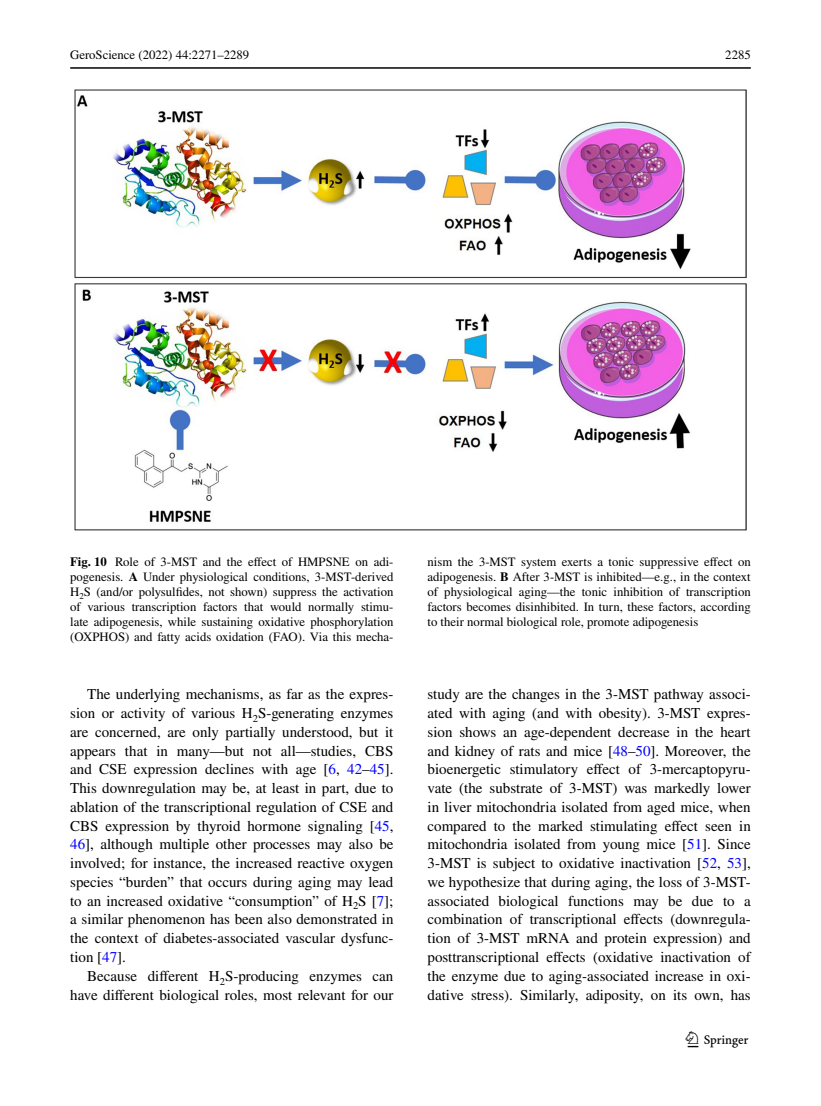
<style>
.page{position:relative;width:821px;height:1106px;background:#fff}
.page>*{position:absolute;margin:0;border:0;box-sizing:border-box;transform-origin:0 0}
.t1{font:22.5px "Springnew Regular 3";color:#000}
.t2{font:15px/18.8px "STIX";color:#000;text-align:justify}
.t3{font:12.75px/15px "STIX";color:#000;text-align:justify}
.s1{font-weight:700}
.s2{color:#00f}
</style>
<div class="page">
<hr style="left:70px;top:67px;width:680px;height:2px;background:#000">
<img style="left:74px;top:89px;width:672px;height:442px">
<p class="t3" style="left:70px;top:48px;width:181px">GeroScience (2022) 44:2271–2289</p>
<p class="t3" style="left:725px;top:49px;width:27px">2285</p>
<p class="t3" style="left:70px;top:555px;width:325px"><span class="s1">Fig. 10</span> Role of 3-MST and the effect of HMPSNE on adi&shy;pogenesis. <span class="s1">A</span> Under physiological conditions, 3-MST-derived H<sub>2</sub>S (and/or polysulfides, not shown) suppress the activation of various transcription factors that would normally stimu&shy;late adipogenesis, while sustaining oxidative phosphorylation (OXPHOS) and fatty acids oxidation (FAO). Via this mecha-</p>
<p class="t3" style="left:427px;top:555px;width:325px">nism the 3-MST system exerts a tonic suppressive effect on adipogenesis. <span class="s1">B</span> After 3-MST is inhibited—e.g., in the context of physiological aging—the tonic inhibition of transcription factors becomes disinhibited. In turn, these factors, according to their normal biological role, promote adipogenesis</p>
<p class="t2" style="left:70px;top:686px;width:325px;text-indent:17px">The underlying mechanisms, as far as the expres&shy;sion or activity of various H<sub>2</sub>S-generating enzymes are concerned, are only partially understood, but it appears that in many—but not all—studies, CBS and CSE expression declines with age [<span class="s2">6</span>, <span class="s2">42</span>–<span class="s2">45</span>].<br>This downregulation may be, at least in part, due to ablation of the transcriptional regulation of CSE and CBS expression by thyroid hormone signaling [<span class="s2">45</span>, <span class="s2">46</span>], although multiple other processes may also be involved; for instance, the increased reactive oxygen species “burden” that occurs during aging may lead to an increased oxidative “consumption” of H<sub>2</sub>S [<span class="s2">7</span>]; a similar phenomenon has been also demonstrated in the context of diabetes-associated vascular dysfunc&shy;tion [<span class="s2">47</span>].</p>
<p class="t2" style="left:70px;top:967px;width:325px;text-align:right">Because different H<sub>2</sub>S-producing enzymes can have different biological roles, most relevant for our</p>
<p class="t2" style="left:427px;top:686px;width:325px">study are the changes in the 3-MST pathway associ&shy;ated with aging (and with obesity). 3-MST expres&shy;sion shows an age-dependent decrease in the heart and kidney of rats and mice [<span class="s2">48</span>–<span class="s2">50</span>]. Moreover, the bioenergetic stimulatory effect of 3-mercaptopyru&shy;vate (the substrate of 3-MST) was markedly lower in liver mitochondria isolated from aged mice, when compared to the marked stimulating effect seen in mitochondria isolated from young mice [<span class="s2">51</span>]. Since 3-MST is subject to oxidative inactivation [<span class="s2">52</span>, <span class="s2">53</span>], we hypothesize that during aging, the loss of 3-MST&shy;associated biological functions may be due to a combination of transcriptional effects (downregula&shy;tion of 3-MST mRNA and protein expression) and posttranscriptional effects (oxidative inactivation of the enzyme due to aging-associated increase in oxi&shy;dative stress). Similarly, adiposity, on its own, has</p>
<h1 class="t1" style="left:687px;top:1031px;width:62px">1 3</h1>
</div>
